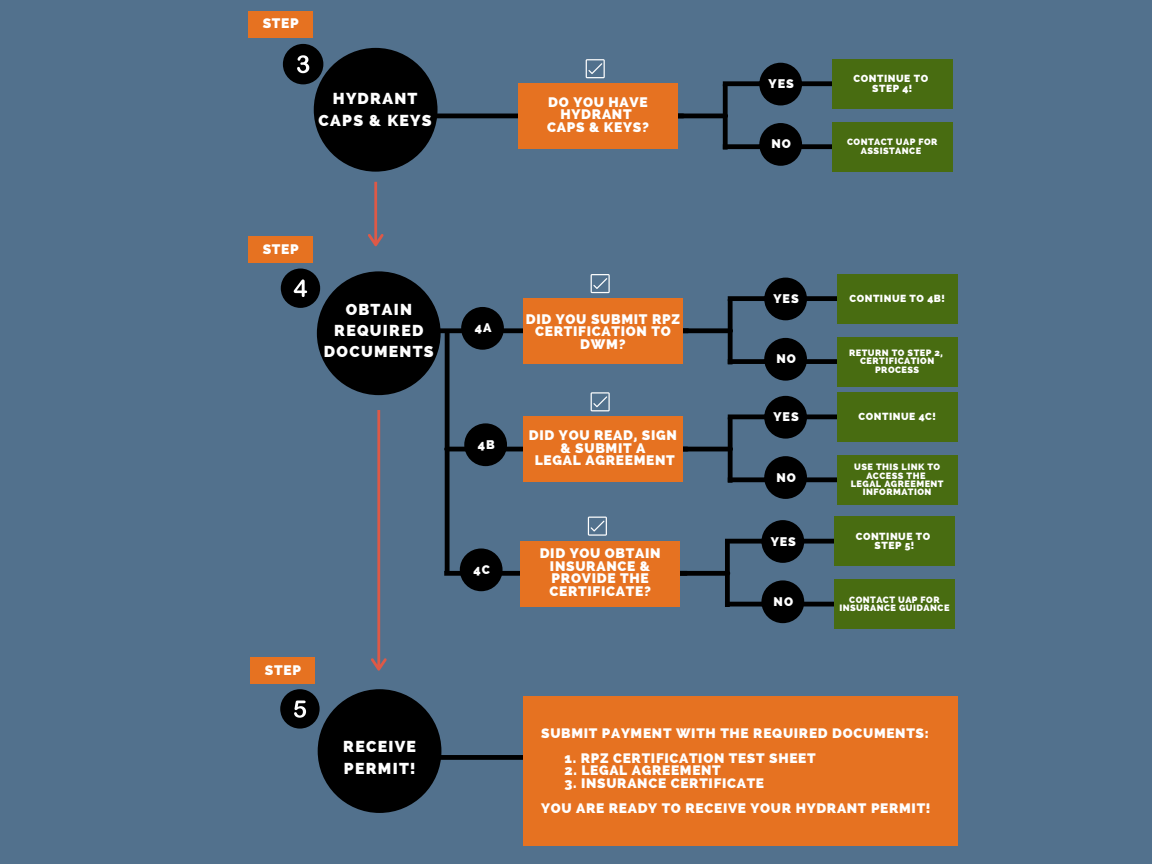
<style>
.page{position:relative;width:1152px;height:864px;background:#52718d}
.page>*{position:absolute;margin:0;border:0;box-sizing:border-box;transform-origin:0 0}
.t1{font:800 15.9px/21.1px "Raleway";letter-spacing:.08em;color:#fff;text-align:center}
.t2{font:800 13.8px/12.6px "Raleway";letter-spacing:.05em;color:#fff;text-align:center}
.t3{font:800 12.45px "Raleway";letter-spacing:.08em;color:#fff}
.t4{font:800 10.35px "Raleway";letter-spacing:.05em;color:#fff}
.t5{font:800 9.15px/8.4px "Raleway";letter-spacing:.05em;color:#fff;text-align:center}
</style>
<div class="page">
<div style="left:314px;top:48px;width:124px;height:124px;background:#000;border-radius:50%"></div>
<svg style="left:368px;top:182px;width:16px;height:64px"></svg>
<hr style="left:430px;top:114px;width:253px;height:4px;background:#000">
<hr style="left:529px;top:114px;width:197px;height:4px;background:#000">
<div style="left:518px;top:83px;width:160px;height:66px;background:#e67221"></div>
<div style="left:723px;top:84px;width:5px;height:66px;background:#000"></div>
<div style="left:723px;top:81px;width:65px;height:5px;background:#000"></div>
<div style="left:723px;top:144px;width:65px;height:5px;background:#000"></div>
<div style="left:759px;top:63px;width:43px;height:42px;background:#000;border-radius:50%"></div>
<div style="left:760px;top:81px;width:178px;height:5px;background:#000"></div>
<div style="left:759px;top:123px;width:43px;height:43px;background:#000;border-radius:50%"></div>
<div style="left:832px;top:59px;width:121px;height:50px;background:#486c11"></div>
<div style="left:760px;top:144px;width:178px;height:5px;background:#000"></div>
<div style="left:832px;top:122px;width:121px;height:50px;background:#486c11"></div>
<svg style="left:586px;top:59px;width:19px;height:19px"></svg>
<div style="left:438px;top:328px;width:250px;height:5px;background:#000"></div>
<div style="left:317px;top:271px;width:124px;height:124px;background:#000;border-radius:50%"></div>
<div style="left:249px;top:237px;width:64px;height:26px;background:#e67221"></div>
<svg style="left:371px;top:410px;width:16px;height:261px"></svg>
<div style="left:534px;top:328px;width:197px;height:5px;background:#000"></div>
<div style="left:523px;top:298px;width:160px;height:66px;background:#e67221"></div>
<hr style="left:728px;top:299px;width:4px;height:65px;background:#000">
<div style="left:728px;top:296px;width:65px;height:5px;background:#000"></div>
<div style="left:728px;top:359px;width:65px;height:5px;background:#000"></div>
<div style="left:764px;top:278px;width:43px;height:42px;background:#000;border-radius:50%"></div>
<div style="left:765px;top:296px;width:178px;height:5px;background:#000"></div>
<div style="left:764px;top:338px;width:43px;height:43px;background:#000;border-radius:50%"></div>
<div style="left:837px;top:274px;width:121px;height:50px;background:#486c11"></div>
<div style="left:765px;top:359px;width:178px;height:5px;background:#000"></div>
<div style="left:837px;top:337px;width:121px;height:50px;background:#486c11"></div>
<svg style="left:591px;top:274px;width:19px;height:19px"></svg>
<hr style="left:446px;top:447px;width:241px;height:4px;background:#000">
<hr style="left:534px;top:447px;width:197px;height:4px;background:#000">
<div style="left:523px;top:417px;width:160px;height:65px;background:#e67221"></div>
<hr style="left:728px;top:417px;width:4px;height:66px;background:#000">
<hr style="left:728px;top:415px;width:65px;height:4px;background:#000">
<hr style="left:728px;top:478px;width:65px;height:4px;background:#000">
<div style="left:764px;top:396px;width:43px;height:43px;background:#000;border-radius:50%"></div>
<hr style="left:765px;top:415px;width:178px;height:4px;background:#000">
<div style="left:764px;top:456px;width:43px;height:43px;background:#000;border-radius:50%"></div>
<div style="left:837px;top:392px;width:121px;height:50px;background:#486c11"></div>
<hr style="left:765px;top:478px;width:178px;height:4px;background:#000">
<div style="left:837px;top:455px;width:121px;height:50px;background:#486c11"></div>
<svg style="left:591px;top:392px;width:19px;height:19px"></svg>
<div style="left:444px;top:571px;width:243px;height:5px;background:#000"></div>
<div style="left:531px;top:571px;width:197px;height:5px;background:#000"></div>
<div style="left:521px;top:541px;width:159px;height:65px;background:#e67221"></div>
<div style="left:725px;top:542px;width:5px;height:65px;background:#000"></div>
<hr style="left:725px;top:539px;width:65px;height:4px;background:#000">
<hr style="left:725px;top:602px;width:65px;height:4px;background:#000">
<div style="left:761px;top:520px;width:43px;height:43px;background:#000;border-radius:50%"></div>
<hr style="left:762px;top:539px;width:178px;height:4px;background:#000">
<div style="left:761px;top:580px;width:43px;height:43px;background:#000;border-radius:50%"></div>
<div style="left:834px;top:517px;width:121px;height:49px;background:#486c11"></div>
<hr style="left:762px;top:602px;width:178px;height:4px;background:#000">
<div style="left:834px;top:580px;width:121px;height:49px;background:#486c11"></div>
<svg style="left:588px;top:517px;width:19px;height:19px"></svg>
<div style="left:251px;top:657px;width:64px;height:27px;background:#e67221"></div>
<div style="left:397px;top:755px;width:253px;height:5px;background:#000"></div>
<div style="left:523px;top:696px;width:435px;height:150px;background:#e67221"></div>
<hr style="left:445px;top:332px;width:4px;height:240px;background:#000">
<div style="left:461px;top:307px;width:43px;height:43px;background:#000;border-radius:50%"></div>
<div style="left:464px;top:423px;width:43px;height:43px;background:#000;border-radius:50%"></div>
<div style="left:460px;top:548px;width:43px;height:43px;background:#000;border-radius:50%"></div>
<div style="left:249px;top:11px;width:64px;height:27px;background:#e67221"></div>
<div style="left:283px;top:44px;width:40px;height:40px;background:#000;border-radius:50%"></div>
<svg style="left:297px;top:55px;width:12px;height:18px"></svg>
<div style="left:281px;top:269px;width:39px;height:39px;background:#000;border-radius:50%"></div>
<svg style="left:294px;top:279px;width:13px;height:18px"></svg>
<div style="left:280px;top:689px;width:40px;height:40px;background:#000;border-radius:50%"></div>
<svg style="left:294px;top:701px;width:12px;height:17px"></svg>
<div style="left:318px;top:689px;width:123px;height:124px;background:#000;border-radius:50%"></div>
<p class="t2" style="left:263px;top:17px;width:38px">STEP</p>
<p class="t1" style="left:319px;top:88px;width:115px;line-height:21.6px">HYDRANT<br>CAPS &amp; KEYS</p>
<p class="t2" style="left:548px;top:96px;width:101px">DO YOU HAVE<br>HYDRANT</p>
<p class="t2" style="left:547px;top:121px;width:103px">CAPS &amp; KEYS?</p>
<p class="t3" style="left:769px;top:76px;width:27px">YES</p>
<p class="t4" style="left:854px;top:73px;width:76px">CONTINUE TO</p>
<p class="t4" style="left:872px;top:82px;width:42px">STEP 4!</p>
<p class="t3" style="left:771px;top:137px;width:21px">NO</p>
<p class="t5" style="left:847px;top:138px;width:92px">CONTACT UAP FOR<br>ASSISTANCE</p>
<p class="t2" style="left:263px;top:243px;width:38px">STEP</p>
<p class="t2" style="left:265px;top:664px;width:38px">STEP</p>
<p class="t1" style="left:324px;top:299px;width:111px">OBTAIN<br>REQUIRED<br>DOCUMENTS</p>
<p class="t2" style="left:526px;top:313px;width:156px">DID YOU SUBMIT RPZ<br>CERTIFICATION TO<br>DWM?</p>
<p class="t3" style="left:475px;top:321px;width:18px">4A</p>
<p class="t3" style="left:478px;top:437px;width:18px">4B</p>
<p class="t3" style="left:473px;top:562px;width:18px">4C</p>
<p class="t2" style="left:529px;top:429px;width:150px">DID YOU READ, SIGN &amp; SUBMIT A</p>
<p class="t2" style="left:535px;top:454px;width:142px">LEGAL AGREEMENT</p>
<p class="t2" style="left:540px;top:547px;width:122px">DID YOU OBTAIN<br>INSURANCE &amp;<br>PROVIDE THE<br>CERTIFICATE?</p>
<p class="t3" style="left:773px;top:291px;width:27px">YES</p>
<p class="t4" style="left:850px;top:292px;width:97px">CONTINUE TO 4B!</p>
<p class="t3" style="left:776px;top:352px;width:21px">NO</p>
<p class="t5" style="left:849px;top:349px;width:95px">RETURN TO STEP 2,</p>
<p class="t5" style="left:860px;top:357px;width:76px">CERTIFICATION<br>PROCESS</p>
<p class="t3" style="left:773px;top:410px;width:27px">YES</p>
<p class="t4" style="left:859px;top:410px;width:79px">CONTINUE 4C!</p>
<p class="t3" style="left:776px;top:470px;width:21px">NO</p>
<p class="t5" style="left:854px;top:463px;width:87px">USE THIS LINK TO<br>ACCESS THE</p>
<p class="t5" style="left:851px;top:480px;width:94px">LEGAL AGREEMENT<br>INFORMATION</p>
<p class="t3" style="left:771px;top:534px;width:27px">YES</p>
<p class="t4" style="left:856px;top:530px;width:76px">CONTINUE TO</p>
<p class="t4" style="left:875px;top:539px;width:41px">STEP 5!</p>
<p class="t3" style="left:774px;top:594px;width:21px">NO</p>
<p class="t5" style="left:839px;top:595px;width:112px">CONTACT UAP FOR<br>INSURANCE GUIDANCE</p>
<p class="t1" style="left:343px;top:736px;width:74px;text-align:left">RECEIVE<br>PERMIT!</p>
<p class="t2" style="left:541px;top:726px;width:389px">SUBMIT PAYMENT WITH THE REQUIRED DOCUMENTS:</p>
<p class="t2" style="left:565px;top:752px;width:253px">1. RPZ CERTIFICATION TEST SHEET</p>
<p class="t2" style="left:565px;top:764px;width:158px">2. LEGAL AGREEMENT</p>
<p class="t2" style="left:565px;top:777px;width:201px">3. INSURANCE CERTIFICATE</p>
<p class="t2" style="left:541px;top:802px;width:391px">YOU ARE READY TO RECEIVE YOUR HYDRANT PERMIT!</p>
</div>
